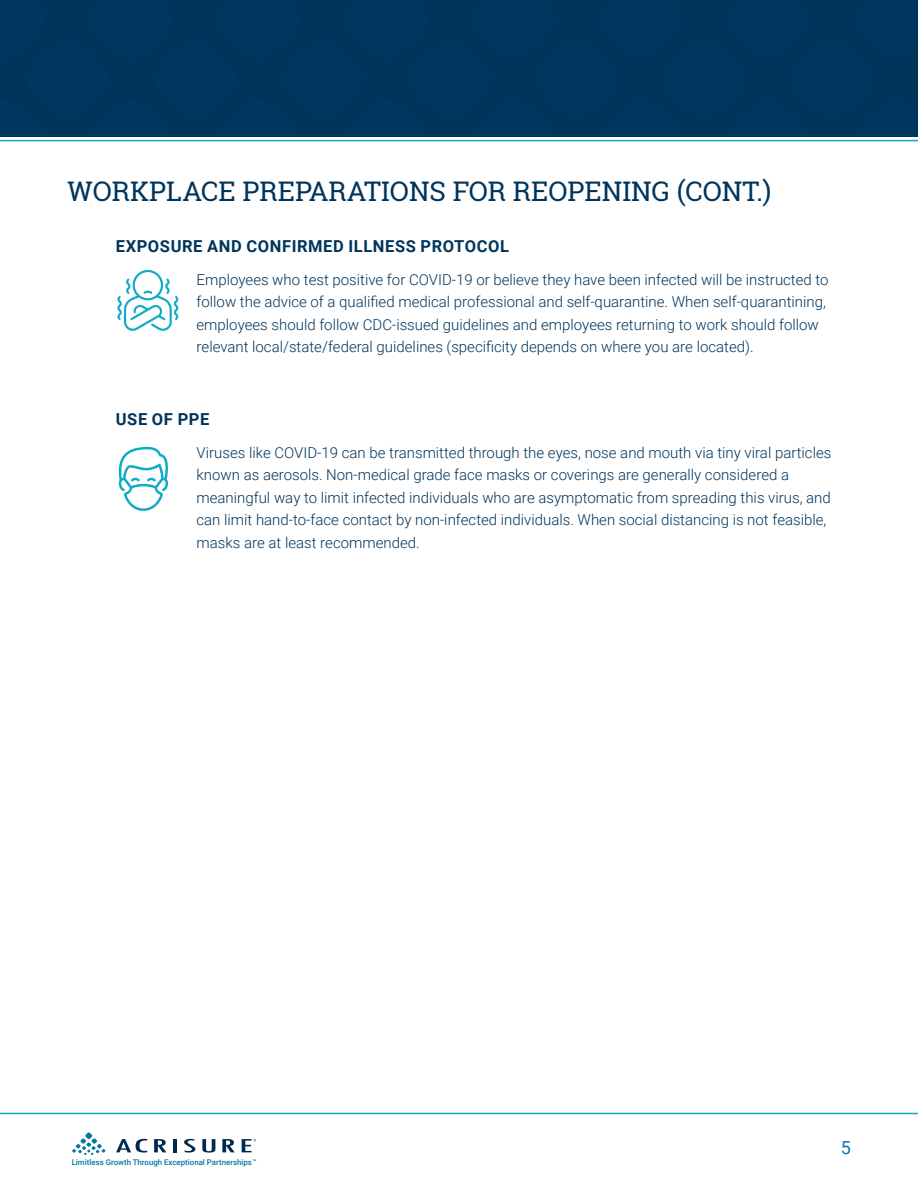
<style>
.page{position:relative;width:918px;height:1188px;background:#fff}
.page>*{position:absolute;margin:0;border:0;box-sizing:border-box;transform-origin:0 0}
.t1{font:27px "Roboto Slab";color:#00345b}
.t2{font:18px "Roboto";color:#0077a5}
.t3{font:700 16.5px "Roboto";letter-spacing:.035em;color:#00345b}
.t4{font:300 15px/22.5px "Roboto";color:#00345b}
.t5{font:500 7.8px "Roboto";color:#0077a5}
.s1{font-size:6.45px}
</style>
<div class="page">
<div style="left:0;top:0;width:918px;height:136px;background:#00345b"></div>
<div style="left:153px;top:39px;width:84px;height:80px;background:#003760;border-radius:50%"></div>
<div style="left:408px;top:39px;width:84px;height:80px;background:#003760;border-radius:50%"></div>
<hr style="left:0;top:1113px;width:918px;height:1px;background:#0dabc6">
<svg style="left:85px;top:1132px;width:7px;height:7px"></svg>
<svg style="left:72px;top:1138px;width:33px;height:17px"></svg>
<svg style="left:116px;top:1139px;width:31px;height:14px"></svg>
<svg style="left:154px;top:1139px;width:12px;height:13px"></svg>
<hr style="left:173px;top:1139px;width:4px;height:13px;background:#00294e">
<svg style="left:184px;top:1139px;width:11px;height:14px"></svg>
<svg style="left:202px;top:1139px;width:13px;height:14px"></svg>
<svg style="left:222px;top:1139px;width:13px;height:13px"></svg>
<svg style="left:242px;top:1139px;width:14px;height:13px"></svg>
<svg style="left:118px;top:447px;width:50px;height:64px"></svg>
<svg style="left:117px;top:270px;width:61px;height:61px"></svg>
<hr style="left:0;top:140px;width:918px;height:1px;background:#0dabc6">
<h1 class="t1" style="left:68px;top:179px;width:706px">WORKPLACE PREPARATIONS FOR REOPENING (CONT.)</h1>
<p class="t3" style="left:116px;top:239px;width:395px">EXPOSURE AND CONFIRMED ILLNESS PROTOCOL</p>
<p class="t4" style="left:197px;top:267px;width:634px">Employees who test positive for COVID-19 or believe they have been infected will be instructed to follow the advice of a qualified medical professional and self-quarantine. When self-quarantining, employees should follow CDC-issued guidelines and employees returning to work should follow relevant local/state/federal guidelines (specificity depends on where you are located).</p>
<p class="t3" style="left:116px;top:412px;width:95px">USE OF PPE</p>
<p class="t4" style="left:197px;top:441px;width:636px">Viruses like COVID-19 can be transmitted through the eyes, nose and mouth via tiny viral particles known as aerosols. Non-medical grade face masks or coverings are generally considered a meaningful way to limit infected individuals who are asymptomatic from spreading this virus, and can limit hand-to-face contact by non-infected individuals. When social distancing is not feasible, masks are at least recommended.</p>
<p class="t5" style="left:72px;top:1159px;width:186px">Limitless Growth Through Exceptional Partnerships<span class="s1">™</span></p>
<p class="t2" style="left:841px;top:1141px;width:12px">5</p>
</div>
